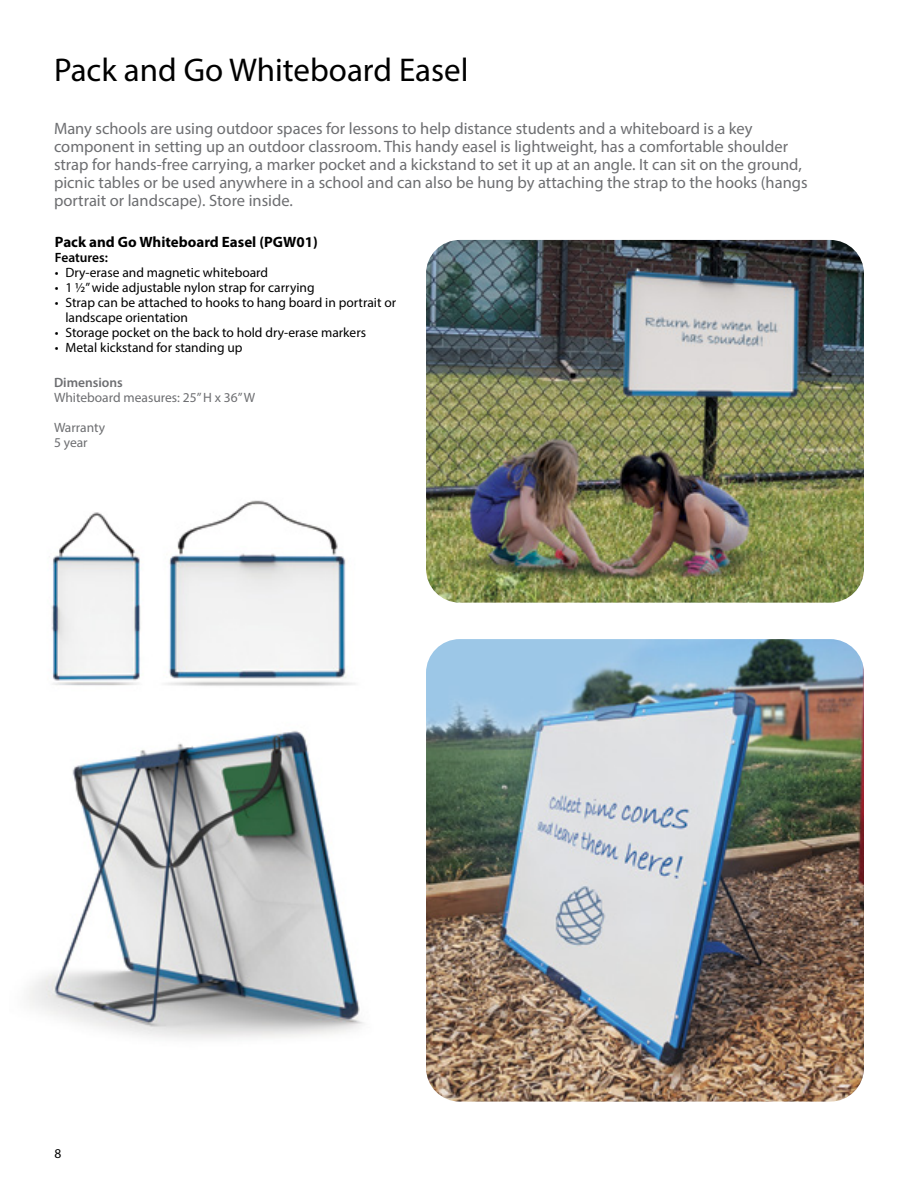
<style>
.page{position:relative;width:918px;height:1188px;background:#fff}
.page>*{position:absolute;margin:0;border:0;box-sizing:border-box;transform-origin:0 0}
.t1{font:33px "Myriad Pro";color:#000}
.t2{font:16.5px/18px "Myriad Pro";color:#6d6e71}
.t3{font:700 15px "Myriad Pro";color:#000}
.t4{font:13.5px/15px "Myriad Pro";color:#000}
.t5{font:13.5px/15px "Myriad Pro";color:#6d6e71}
.t6{font:600 13.5px "Myriad Pro";color:#6d6e71}
.t7{font:600 13.5px "Myriad Pro";color:#000}
</style>
<div class="page">
<img style="left:426px;top:240px;width:438px;height:363px">
<img style="left:426px;top:639px;width:438px;height:463px">
<img style="left:28px;top:730px;width:336px;height:309px">
<img style="left:51px;top:512px;width:90px;height:174px">
<img style="left:166px;top:500px;width:189px;height:186px">
<h1 class="t1" style="left:54px;top:49px;width:416px">Pack and Go Whiteboard Easel</h1>
<p class="t2" style="left:54px;top:119px;width:755px">Many schools are using outdoor spaces for lessons to help distance students and a whiteboard is a key component in setting up an outdoor classroom. This handy easel is lightweight, has a comfortable shoulder strap for hands-free carrying, a marker pocket and a kickstand to set it up at an angle. It can sit on the ground, picnic tables or be used anywhere in a school and can also be hung by attaching the strap to the hooks (hangs portrait or landscape). Store inside.</p>
<p class="t3" style="left:55px;top:232px;width:264px">Pack and Go Whiteboard Easel (PGW01)</p>
<p class="t7" style="left:55px;top:249px;width:55px">Features:</p>
<p class="t4" style="left:55px;top:265px;width:215px">• Dry-erase and magnetic whiteboard</p>
<p class="t4" style="left:55px;top:280px;width:261px">• 1 ½” wide adjustable nylon strap for carrying</p>
<p class="t4" style="left:65px;top:295px;width:332px;text-indent:-11px">• Strap can be attached to hooks to hang board in portrait or landscape orientation</p>
<p class="t4" style="left:55px;top:325px;width:313px">• Storage pocket on the back to hold dry-erase markers</p>
<p class="t4" style="left:55px;top:340px;width:189px">• Metal kickstand for standing up</p>
<p class="t6" style="left:54px;top:374px;width:70px">Dimensions</p>
<p class="t5" style="left:54px;top:390px;width:203px">Whiteboard measures: 25” H x 36” W</p>
<p class="t5" style="left:54px;top:420px;width:53px">Warranty<br>5 year</p>
<p class="t4" style="left:54px;top:1145px;width:8px">8</p>
</div>
